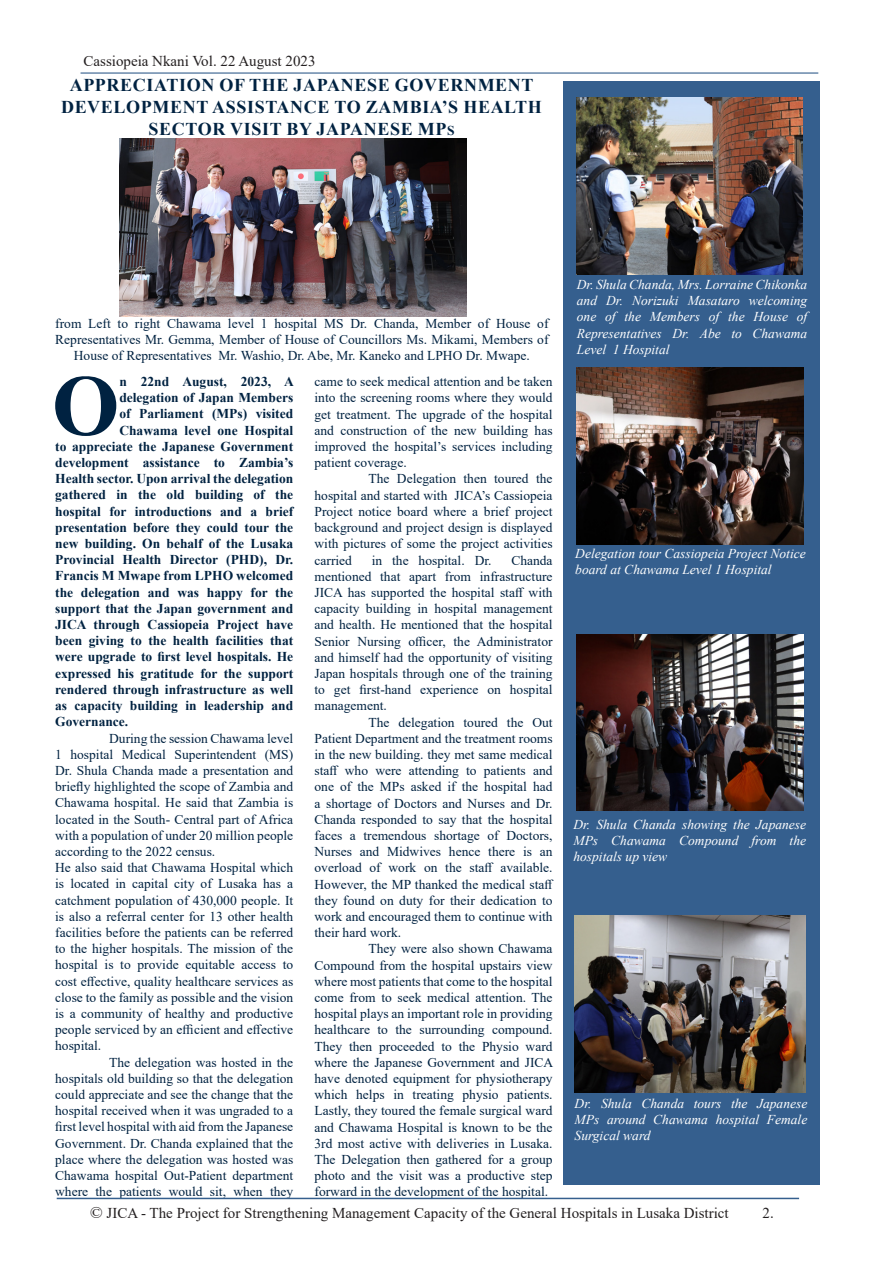
<style>
.page{position:relative;width:893px;height:1263px;background:#fff}
.page>*{position:absolute;margin:0;border:0;box-sizing:border-box;transform-origin:0 0}
.Drop_Cap{font:700 86.85px "Times New Roman";color:#002241}
.Front_Page_Table_of_Contents{font:700 18px/21.6px "Times New Roman";letter-spacing:.035em;color:#002241;text-align:center}
.Folio_Page_Number{font:15px "Times New Roman";color:#231f20}
.Folio_Section_Tile{font:15px "Times New Roman";color:#231f20}
.Folio_Section_Tile-2{font:13.5px/16.2px "Times New Roman";color:#002241;text-align:justify}
.Drop_Cap-2{font:700 13.5px "Times New Roman";color:#002241}
.Folio_Section_Tile-3{font:italic 13.5px/16.2px "Times New Roman";color:#fff;text-align:justify}
.s1{font-size:13.5px}
.s2{font-size:16.5px}
</style>
<div class="page">
<hr style="left:81px;top:72px;width:737px;height:2px;background:#355f8e">
<div style="left:563px;top:81px;width:256px;height:1103px;background:#355f8e"></div>
<hr style="left:57px;top:1198px;width:742px;height:1px;background:#355f8e">
<img style="left:576px;top:368px;width:228px;height:176px">
<img style="left:576px;top:98px;width:227px;height:176px">
<img style="left:576px;top:634px;width:228px;height:176px">
<img style="left:119px;top:138px;width:348px;height:179px">
<img style="left:574px;top:915px;width:232px;height:178px">
<p class="Folio_Section_Tile" style="left:84px;top:50px;width:233px">Cassiopeia Nkani Vol. 22 August 2023</p>
<p class="Front_Page_Table_of_Contents" style="left:61px;top:74px;width:482px">APPRECIATION OF THE JAPANESE GOVERNMENT<br>DEVELOPMENT ASSISTANCE TO ZAMBIA’S HEALTH<br>SECTOR VISIT BY JAPANESE MP<span class="s1">S</span></p>
<p class="Folio_Section_Tile-2" style="left:55px;top:315px;width:495px;text-align:center">from Left to right Chawama level 1 hospital MS Dr. Chanda, Member of House of<br>Representatives Mr. Gemma, Member of House of Councillors Ms. Mikami, Members of<br>House of Representatives Mr. Washio, Dr. Abe, Mr. Kaneko and LPHO Dr. Mwape.</p>
<p class="Drop_Cap" style="left:52px;top:343px;width:69px">O</p>
<p class="Drop_Cap-2" style="left:119px;top:372px;width:176px">n 22nd August, 2023, A</p>
<p class="Drop_Cap-2" style="left:119px;top:388px;width:175px">delegation of Japan Members</p>
<p class="Drop_Cap-2" style="left:119px;top:404px;width:175px">of Parliament (MPs) visited</p>
<p class="Drop_Cap-2" style="left:119px;top:420px;width:175px">Chawama level one Hospital</p>
<p class="Drop_Cap-2" style="left:55px;top:437px;width:240px">to appreciate the Japanese Government</p>
<p class="Drop_Cap-2" style="left:55px;top:453px;width:240px">development assistance to Zambia’s</p>
<p class="Drop_Cap-2" style="left:55px;top:469px;width:240px">Health sector. Upon arrival the delegation</p>
<p class="Drop_Cap-2" style="left:55px;top:485px;width:240px">gathered in the old building of the</p>
<p class="Drop_Cap-2" style="left:55px;top:501px;width:240px">hospital for introductions and a brief</p>
<p class="Drop_Cap-2" style="left:55px;top:518px;width:240px">presentation before they could tour the</p>
<p class="Drop_Cap-2" style="left:55px;top:534px;width:240px">new building. On behalf of the Lusaka</p>
<p class="Drop_Cap-2" style="left:55px;top:550px;width:240px">Provincial Health Director (PHD), Dr.</p>
<p class="Drop_Cap-2" style="left:55px;top:566px;width:240px">Francis M Mwape from LPHO welcomed</p>
<p class="Drop_Cap-2" style="left:55px;top:582px;width:240px">the delegation and was happy for the</p>
<p class="Drop_Cap-2" style="left:55px;top:599px;width:240px">support that the Japan government and</p>
<p class="Drop_Cap-2" style="left:55px;top:615px;width:240px">JICA through Cassiopeia Project have</p>
<p class="Drop_Cap-2" style="left:55px;top:631px;width:240px">been giving to the health facilities that</p>
<p class="Drop_Cap-2" style="left:55px;top:647px;width:240px">were upgrade to first level hospitals. He</p>
<p class="Drop_Cap-2" style="left:55px;top:663px;width:240px">expressed his gratitude for the support</p>
<p class="Drop_Cap-2" style="left:55px;top:680px;width:240px">rendered through infrastructure as well</p>
<p class="Drop_Cap-2" style="left:55px;top:696px;width:240px">as capacity building in leadership and</p>
<p class="Drop_Cap-2" style="left:55px;top:712px;width:75px">Governance.</p>
<p class="Folio_Section_Tile-2" style="left:55px;top:729px;width:240px;text-align:left;text-indent:54px">During the session Chawama level 1 hospital Medical Superintendent (MS)<br>Dr. Shula Chanda made a presentation and briefly highlighted the scope of Zambia and Chawama hospital. He said that Zambia is located in the South- Central part of Africa with a population of under 20 million people according to the 2022 census.<br>He also said that Chawama Hospital which is located in capital city of Lusaka has a catchment population of 430,000 people. It is also a referral center for 13 other health facilities before the patients can be referred to the higher hospitals. The mission of the hospital is to provide equitable access to cost effective, quality healthcare services as close to the family as possible and the vision is a community of healthy and productive people serviced by an efficient and effective hospital.</p>
<p class="Folio_Section_Tile-2" style="left:55px;top:1053px;width:240px;text-indent:54px">The delegation was hosted in the hospitals old building so that the delegation could appreciate and see the change that the hospital received when it was ungraded to a first level hospital with aid from the Japanese Government. Dr. Chanda explained that the place where the delegation was hosted was Chawama hospital Out-Patient department where the patients would sit, when they</p>
<p class="Folio_Section_Tile-2" style="left:315px;top:373px;width:240px">came to seek medical attention and be taken into the screening rooms where they would get treatment. The upgrade of the hospital and construction of the new building has improved the hospital’s services including patient coverage.</p>
<p class="Folio_Section_Tile-2" style="left:315px;top:470px;width:240px;text-indent:54px">The Delegation then toured the hospital and started with JICA’s Cassiopeia Project notice board where a brief project background and project design is displayed with pictures of some the project activities carried</p>
<p class="Folio_Section_Tile-2" style="left:315px;top:551px;width:240px;text-indent:197px">Chanda mentioned that apart from infrastructure JICA has supported the hospital staff with capacity building in hospital management and health. He mentioned that the hospital Senior Nursing officer, the Administrator and himself had the opportunity of visiting Japan hospitals through one of the training to get first-hand experience on hospital management.</p>
<p class="Folio_Section_Tile-2" style="left:315px;top:713px;width:240px;text-indent:54px">The delegation toured the Out Patient Department and the treatment rooms in the new building. they met same medical staff who were attending to patients and one of the MPs asked if the hospital had a shortage of Doctors and Nurses and Dr.<br>Chanda responded to say that the hospital faces a tremendous shortage of Doctors, Nurses and Midwives hence there is an overload of work on the staff available.<br>However, the MP thanked the medical staff they found on duty for their dedication to work and encouraged them to continue with their hard work.</p>
<p class="Folio_Section_Tile-2" style="left:315px;top:940px;width:240px;text-indent:54px">They were also shown Chawama Compound from the hospital upstairs view where most patients that come to the hospital come from to seek medical attention. The hospital plays an important role in providing healthcare to the surrounding compound.<br>They then proceeded to the Physio ward where the Japanese Government and JICA have denoted equipment for physiotherapy which helps in treating physio patients.<br>Lastly, they toured the female surgical ward and Chawama Hospital is known to be the 3rd most active with deliveries in Lusaka.<br>The Delegation then gathered for a group photo and the visit was a productive step forward in the development of the hospital.</p>
<p class="Folio_Section_Tile-2" style="left:372px;top:551px;width:121px">in the hospital. Dr.</p>
<p class="Folio_Section_Tile-3" style="left:577px;top:276px;width:232px">Dr. Shula Chanda, Mrs. Lorraine Chikonka and Dr. Norizuki Masataro welcoming one of the Members of the House of Representatives Dr. Abe to Chawama Level 1 Hospital</p>
<p class="Folio_Section_Tile-3" style="left:575px;top:545px;width:232px">Delegation tour Cassiopeia Project Notice board at Chawama Level 1 Hospital</p>
<p class="Folio_Section_Tile-3" style="left:573px;top:816px;width:234px">Dr. Shula Chanda showing the Japanese MPs Chawama Compound from the hospitals up view</p>
<p class="Folio_Section_Tile-3" style="left:575px;top:1095px;width:234px">Dr. Shula Chanda tours the Japanese MPs around Chawama hospital Female Surgical ward</p>
<p class="Folio_Page_Number" style="left:90px;top:1203px;width:640px"><span class="s2">©</span> JICA - The Project for Strengthening Management Capacity of the General Hospitals in Lusaka District</p>
<p class="Folio_Page_Number" style="left:762px;top:1203px;width:13px">2.</p>
</div>
